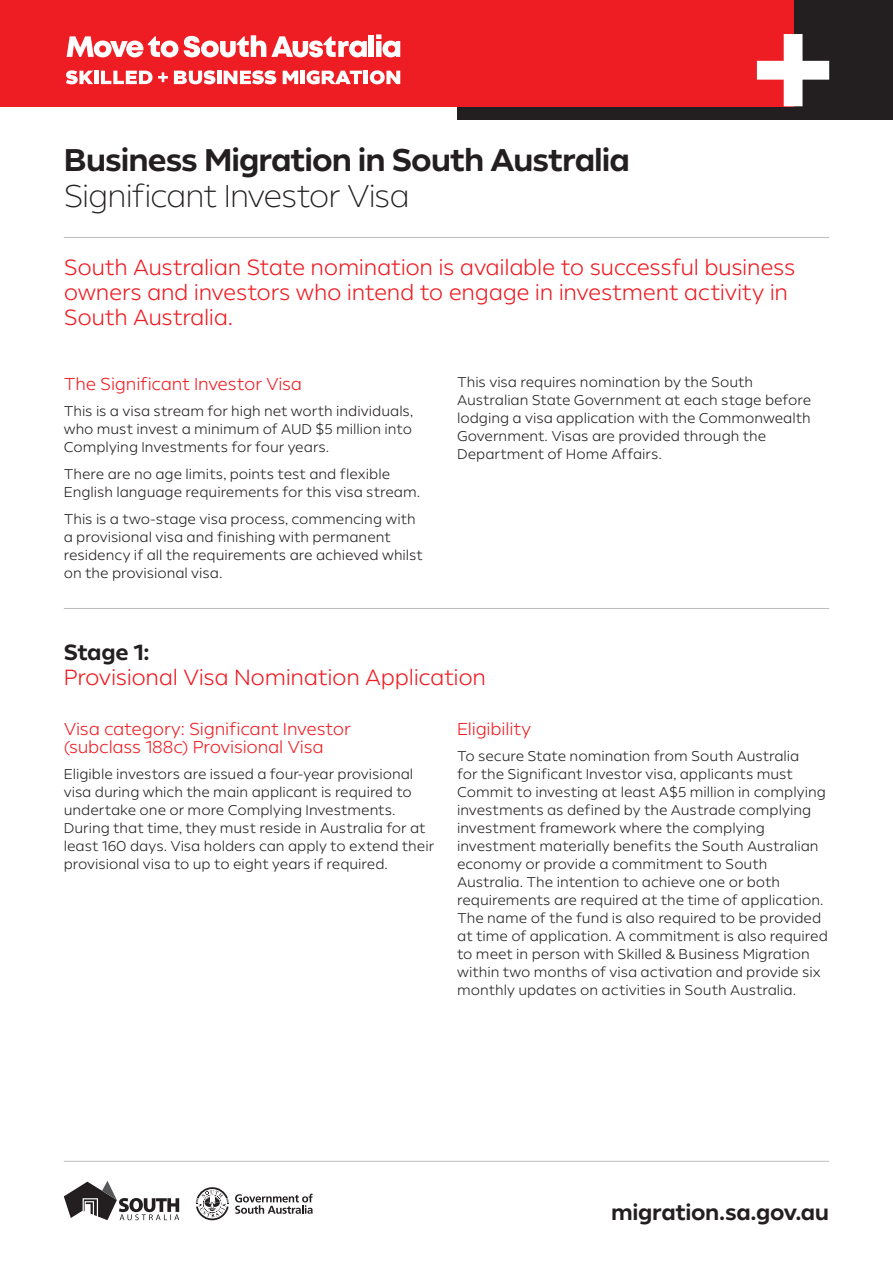
<style>
.page{position:relative;width:893px;height:1263px;background:#fff}
.page>*{position:absolute;margin:0;border:0;box-sizing:border-box;transform-origin:0 0}
.HL_22pt{font:700 30px "Helios Antique";letter-spacing:-.035em;color:#231f20}
.HL_22pt-2{font:300 30px "Helios Antique";letter-spacing:-.035em;color:#231f20}
.Intro_Para_14pt{font:21px/25.2px "Helios Antique";letter-spacing:-.015em;color:#ee1d23}
.Sub_HL{font:700 21px "Helios Antique";letter-spacing:-.015em;color:#231f20}
.Sub_HL-2{font:16.5px/18px "Helios Antique";letter-spacing:-.015em;color:#ee1d23}
.Body_Text_-_2mm_Spac{font:13.5px/18px "Helios Antique";color:#231f20}
.s1{font-weight:700;color:#231f20}
</style>
<div class="page">
<div style="left:457px;top:0;width:436px;height:119px;background:#231f20"></div>
<div style="left:0;top:0;width:793px;height:106px;background:#ee1d23"></div>
<svg style="left:757px;top:34px;width:72px;height:72px"></svg>
<svg style="left:66px;top:70px;width:27px;height:14px"></svg>
<hr style="left:94px;top:71px;width:4px;height:13px;background:#fff">
<svg style="left:101px;top:71px;width:67px;height:13px"></svg>
<svg style="left:174px;top:70px;width:41px;height:14px"></svg>
<hr style="left:217px;top:71px;width:4px;height:13px;background:#fff">
<svg style="left:224px;top:70px;width:52px;height:14px"></svg>
<svg style="left:283px;top:71px;width:15px;height:13px"></svg>
<hr style="left:301px;top:71px;width:4px;height:13px;background:#fff">
<svg style="left:306px;top:70px;width:56px;height:14px"></svg>
<hr style="left:364px;top:71px;width:4px;height:13px;background:#fff">
<svg style="left:370px;top:70px;width:30px;height:14px"></svg>
<svg style="left:67px;top:36px;width:111px;height:21px"></svg>
<svg style="left:184px;top:35px;width:183px;height:22px"></svg>
<div style="left:369px;top:35px;width:5px;height:22px;background:#fff"></div>
<svg style="left:376px;top:34px;width:24px;height:23px"></svg>
<svg style="left:64px;top:1181px;width:115px;height:39px"></svg>
<svg style="left:196px;top:1187px;width:33px;height:33px"></svg>
<svg style="left:235px;top:1194px;width:78px;height:20px"></svg>
<hr style="left:64px;top:1161px;width:765px;height:1px;background:#bcbdc0">
<hr style="left:64px;top:237px;width:765px;height:1px;background:#bcbdc0">
<hr style="left:64px;top:608px;width:765px;height:1px;background:#bcbdc0">
<p class="HL_22pt" style="left:64px;top:141px;width:568px">Business Migration in South Australia</p>
<p class="HL_22pt-2" style="left:64px;top:178px;width:347px">Significant Investor Visa</p>
<p class="Intro_Para_14pt" style="left:64px;top:255px;width:733px">South Australian State nomination is available to successful business owners and investors who intend to engage in investment activity in<br>South Australia.</p>
<p class="Sub_HL-2" style="left:64px;top:375px;width:240px">The Significant Investor Visa</p>
<p class="Body_Text_-_2mm_Spac" style="left:64px;top:402px;width:351px;text-align:justify">This is a visa stream for high net worth individuals, who must invest a minimum of AUD $5 million into Complying Investments for four years.</p>
<p class="Body_Text_-_2mm_Spac" style="left:64px;top:465px;width:358px">There are no age limits, points test and flexible<br>English language requirements for this visa stream.</p>
<p class="Body_Text_-_2mm_Spac" style="left:64px;top:509px;width:361px">This is a two-stage visa process, commencing with a provisional visa and finishing with permanent residency if all the requirements are achieved whilst on the provisional visa.</p>
<p class="Body_Text_-_2mm_Spac" style="left:457px;top:373px;width:356px">This visa requires nomination by the South Australian State Government at each stage before lodging a visa application with the Commonwealth Government. Visas are provided through the Department of Home Affairs.</p>
<p class="Intro_Para_14pt" style="left:64px;top:639px;width:424px"><span class="s1">Stage 1:<br></span>Provisional Visa Nomination Application</p>
<p class="Sub_HL-2" style="left:64px;top:719px;width:289px">Visa category: Significant Investor (subclass 188c) Provisional Visa</p>
<p class="Body_Text_-_2mm_Spac" style="left:64px;top:765px;width:372px">Eligible investors are issued a four-year provisional visa during which the main applicant is required to undertake one or more Complying Investments.<br>During that time, they must reside in Australia for at least 160 days. Visa holders can apply to extend their provisional visa to up to eight years if required.</p>
<p class="Sub_HL-2" style="left:457px;top:719px;width:75px">Eligibility</p>
<p class="Body_Text_-_2mm_Spac" style="left:457px;top:747px;width:372px">To secure State nomination from South Australia<br>for the Significant Investor visa, applicants must Commit to investing at least A$5 million in complying investments as defined by the Austrade complying investment framework where the complying investment materially benefits the South Australian economy or provide a commitment to South Australia. The intention to achieve one or both requirements are required at the time of application.<br>The name of the fund is also required to be provided at time of application. A commitment is also required to meet in person with Skilled &amp; Business Migration within two months of visa activation and provide six monthly updates on activities in South Australia.</p>
<p class="Sub_HL" style="left:611px;top:1199px;width:219px">migration.sa.gov.au</p>
</div>
